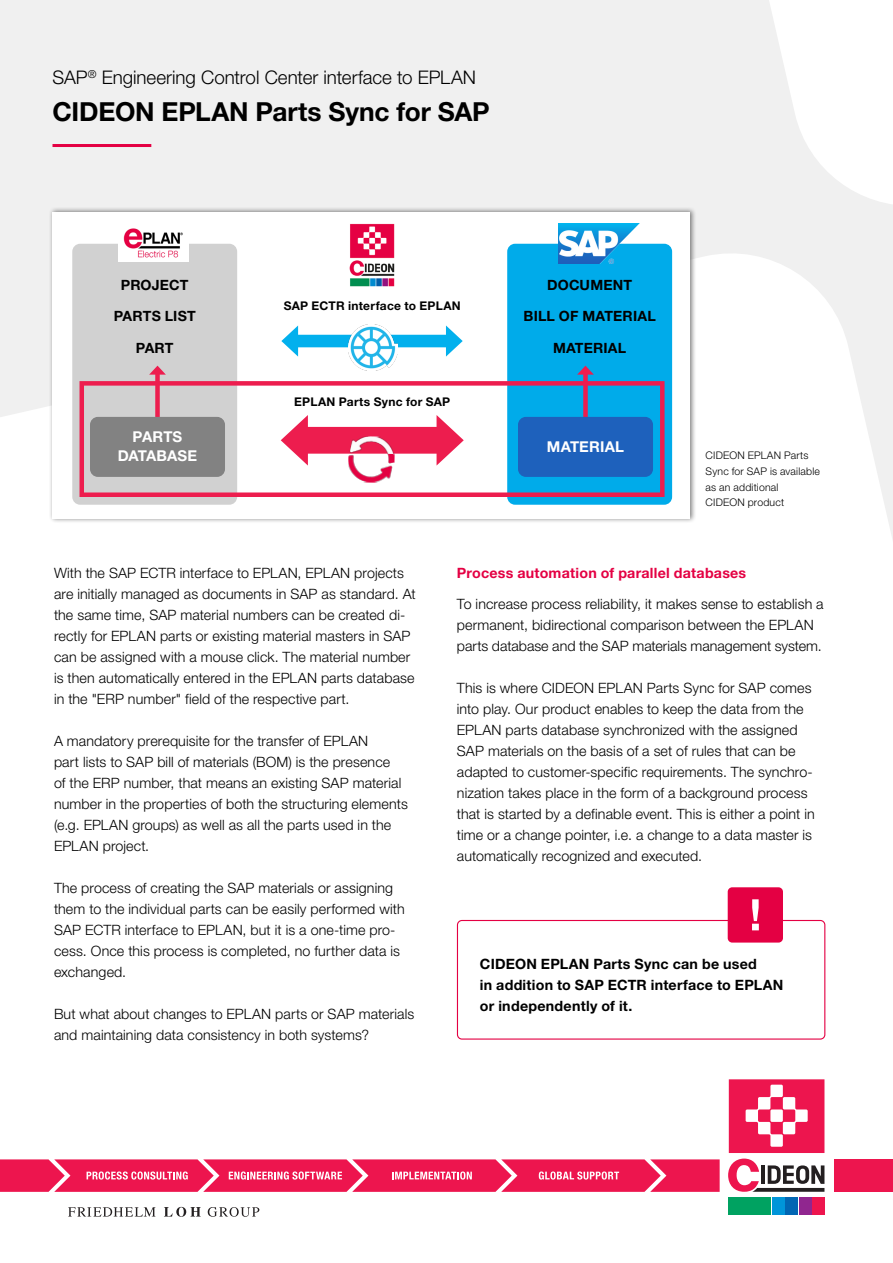
<style>
.page{position:relative;width:893px;height:1263px;background:#fff}
.page>*{position:absolute;margin:0;border:0;box-sizing:border-box;transform-origin:0 0}
.t1{font:700 26.25px "Helvetica Neue LT Pro";letter-spacing:-.005em;color:#000}
.t2{font:300 18.75px "Helvetica Neue LT Pro";letter-spacing:-.005em;color:#000}
.t3{font:700 15px/18.9px "Helvetica Neue LT Pro";letter-spacing:.01em;color:#fff;text-align:center}
.t4{font:300 14.25px/21px "Helvetica Neue LT Pro";letter-spacing:.01em;color:#000}
.t5{font:700 14.25px/21px "Helvetica Neue LT Pro";letter-spacing:.015em;color:#000}
.t6{font:700 14.25px "Helvetica Neue LT Pro";letter-spacing:.015em;color:#e40043}
.t7{font:700 14.1px "Helvetica Neue LT Pro";letter-spacing:.015em;color:#000}
.t8{font:700 12px "Helvetica Neue LT Pro";letter-spacing:.025em;color:#000}
.t9{font:300 10.5px/15.8px "Helvetica Neue LT Pro";letter-spacing:.02em;color:#000}
</style>
<div class="page">
<svg style="left:0;top:0;width:893px;height:539px;fill:#f0f0f0"></svg>
<svg style="left:68px;top:1207px;width:191px;height:10px"></svg>
<div style="left:834px;top:1159px;width:59px;height:33px;background:#ed154e"></div>
<svg style="left:728px;top:1079px;width:97px;height:136px"></svg>
<div style="left:729px;top:1197px;width:42px;height:17px;background:#00a261"></div>
<div style="left:772px;top:1197px;width:12px;height:17px;background:#0095d9"></div>
<div style="left:786px;top:1197px;width:12px;height:17px;background:#0166b3"></div>
<div style="left:799px;top:1197px;width:12px;height:17px;background:#90268f"></div>
<div style="left:812px;top:1197px;width:12px;height:17px;background:#ed154e"></div>
<svg style="left:728px;top:1079px;width:96px;height:113px"></svg>
<svg style="left:0;top:1159px;width:720px;height:33px;background:#ef3062"></svg>
<hr style="left:52px;top:144px;width:99px;height:3px;background:#e40043">
<div style="left:457px;top:920px;width:368px;height:120px;border:1px solid #e40043;border-radius:4px"></div>
<div style="left:728px;top:887px;width:55px;height:55px;background:#e40043;border-radius:4px"></div>
<svg style="left:752px;top:899px;width:7px;height:31px"></svg>
<div style="left:49px;top:207px;width:647px;height:317px;background:#000;opacity:.5"></div>
<div style="left:52px;top:212px;width:638px;height:307px;background:#fff"></div>
<div style="left:72px;top:244px;width:165px;height:261px;background:#d1d1d1;border-radius:8px"></div>
<div style="left:507px;top:244px;width:165px;height:261px;background:#00abea;border-radius:8px"></div>
<img style="left:559px;top:224px;width:81px;height:40px">
<img style="left:348px;top:454px;width:47px;height:29px">
<div style="left:297px;top:427px;width:150px;height:27px;background:#ed1d4e"></div>
<svg style="left:281px;top:415px;width:27px;height:50px"></svg>
<svg style="left:437px;top:415px;width:27px;height:50px"></svg>
<img style="left:348px;top:436px;width:47px;height:18px">
<div style="left:292px;top:335px;width:160px;height:12px;background:#02b0ed"></div>
<svg style="left:281px;top:325px;width:17px;height:32px"></svg>
<svg style="left:446px;top:325px;width:17px;height:32px"></svg>
<img style="left:350px;top:224px;width:45px;height:63px">
<img style="left:119px;top:228px;width:69px;height:34px">
<div style="left:583px;top:372px;width:5px;height:46px;background:#ed1d4e"></div>
<svg style="left:577px;top:366px;width:17px;height:9px"></svg>
<div style="left:155px;top:372px;width:5px;height:51px;background:#ed1d4e"></div>
<svg style="left:149px;top:366px;width:17px;height:9px"></svg>
<div style="left:518px;top:417px;width:135px;height:60px;background:#1e61bc;border-radius:8px"></div>
<div style="left:90px;top:417px;width:135px;height:60px;background:#828282;border-radius:8px"></div>
<div style="left:80px;top:381px;width:584px;height:116px;border:4px solid #ed1d4e"></div>
<img style="left:348px;top:325px;width:50px;height:46px">
<h2 class="t2" style="left:52px;top:66px;width:425px">SAP<sup>®</sup> Engineering Control Center interface to EPLAN</h2>
<h1 class="t1" style="left:52px;top:95px;width:439px">CIDEON EPLAN Parts Sync for SAP</h1>
<p class="t7" style="left:121px;top:276px;width:69px">PROJECT</p>
<p class="t7" style="left:114px;top:308px;width:84px">PARTS LIST</p>
<p class="t7" style="left:136px;top:339px;width:39px">PART</p>
<p class="t3" style="left:118px;top:427px;width:81px">PARTS<br>DATABASE</p>
<p class="t8" style="left:284px;top:299px;width:178px">SAP ECTR interface to EPLAN</p>
<p class="t8" style="left:294px;top:395px;width:158px">EPLAN Parts Sync for SAP</p>
<p class="t7" style="left:547px;top:276px;width:86px">DOCUMENT</p>
<p class="t7" style="left:524px;top:308px;width:134px">BILL OF MATERIAL</p>
<p class="t7" style="left:553px;top:339px;width:75px">MATERIAL</p>
<p class="t3" style="left:547px;top:436px;width:79px">MATERIAL</p>
<p class="t9" style="left:706px;top:447px;width:116px">CIDEON EPLAN Parts<br>Sync for SAP is available as an additional<br>CIDEON product</p>
<p class="t4" style="left:54px;top:562px;width:363px">With the SAP ECTR interface to EPLAN, EPLAN projects are initially managed as documents in SAP as standard. At the same time, SAP material numbers can be created di&shy;rectly for EPLAN parts or existing material masters in SAP can be assigned with a mouse click. The material number is then automatically entered in the EPLAN parts database in the "ERP number" field of the respective part.</p>
<p class="t4" style="left:54px;top:730px;width:355px">A mandatory prerequisite for the transfer of EPLAN<br>part lists to SAP bill of materials (BOM) is the presence<br>of the ERP number, that means an existing SAP material number in the properties of both the structuring elements (e.g. EPLAN groups) as well as all the parts used in the EPLAN project.</p>
<p class="t4" style="left:54px;top:877px;width:352px">The process of creating the SAP materials or assigning them to the individual parts can be easily performed with SAP ECTR interface to EPLAN, but it is a one-time pro&shy;cess. Once this process is completed, no further data is exchanged.</p>
<p class="t4" style="left:54px;top:1003px;width:362px">But what about changes to EPLAN parts or SAP materials and maintaining data consistency in both systems?</p>
<p class="t6" style="left:457px;top:564px;width:291px">Process automation of parallel databases</p>
<p class="t4" style="left:457px;top:593px;width:368px">To increase process reliability, it makes sense to establish a permanent, bidirectional comparison between the EPLAN parts database and the SAP materials management system.</p>
<p class="t4" style="left:457px;top:677px;width:359px">This is where CIDEON EPLAN Parts Sync for SAP comes into play. Our product enables to keep the data from the EPLAN parts database synchronized with the assigned SAP materials on the basis of a set of rules that can be adapted to customer-specific requirements. The synchro&shy;nization takes place in the form of a background process that is started by a definable event. This is either a point in time or a change pointer, i.e. a change to a data master is automatically recognized and executed.</p>
<p class="t5" style="left:480px;top:953px;width:305px">CIDEON EPLAN Parts Sync can be used<br>in addition to SAP ECTR interface to EPLAN or independently of it.</p>
</div>
